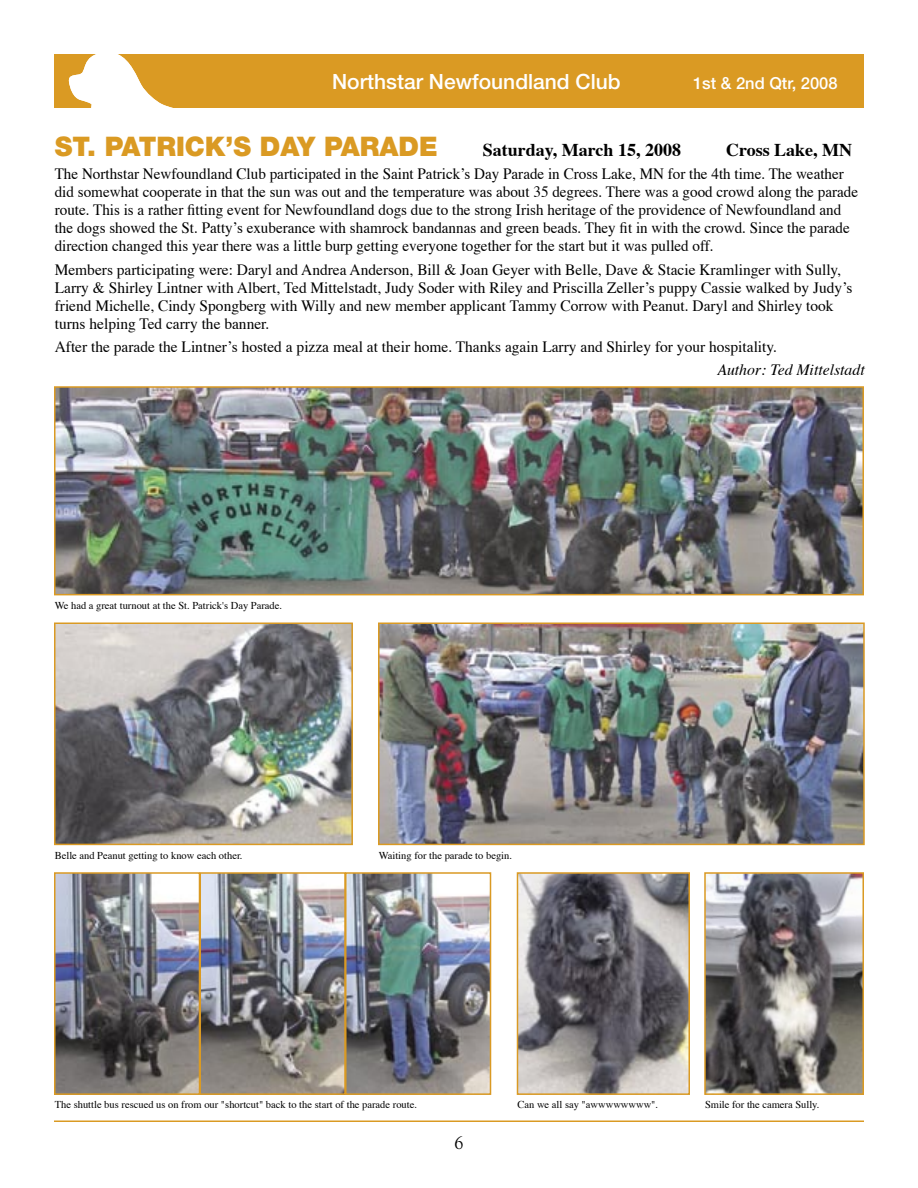
<style>
.page{position:relative;width:918px;height:1188px;background:#fff}
.page>*{position:absolute;margin:0;border:0;box-sizing:border-box;transform-origin:0 0}
.t1{font:900 27px "Helvetica Neue";color:#da9a23}
.t2{font:500 21px "Helvetica Neue";color:#fff}
.t3{font:700 18px "Times";color:#000}
.t4{font:18px "Goudy";color:#000}
.t5{font:500 16.5px "Helvetica Neue";color:#fff}
.t6{font:15.75px/18px "Times";color:#000;scale:.96 1}
.t7{font:15.75px/18px "Times";color:#000}
.t8{font:italic 15.75px "Times";color:#000}
.t9{font:10.5px "Times";color:#000}
</style>
<div class="page">
<hr style="left:54px;top:1120px;width:810px;height:2px;background:#da9a23">
<svg style="left:54px;top:54px;width:810px;height:54px;background:#dca133"></svg>
<img style="left:57px;top:389px;width:804px;height:203px">
<div style="left:54px;top:386px;width:810px;height:209px;border:2px solid #da9a23"></div>
<img style="left:57px;top:625px;width:293px;height:217px">
<div style="left:54px;top:622px;width:299px;height:223px;border:2px solid #da9a23"></div>
<img style="left:381px;top:625px;width:481px;height:217px">
<div style="left:378px;top:622px;width:487px;height:223px;border:2px solid #da9a23"></div>
<img style="left:57px;top:875px;width:431px;height:217px">
<div style="left:54px;top:872px;width:146px;height:223px;border:2px solid #da9a23"></div>
<div style="left:200px;top:872px;width:146px;height:223px;border:2px solid #da9a23"></div>
<img style="left:520px;top:875px;width:167px;height:217px">
<div style="left:517px;top:872px;width:173px;height:223px;border:2px solid #da9a23"></div>
<img style="left:707px;top:875px;width:154px;height:217px">
<div style="left:704px;top:872px;width:160px;height:223px;border:2px solid #da9a23"></div>
<div style="left:345px;top:872px;width:146px;height:223px;border:2px solid #da9a23"></div>
<h2 class="t2" style="left:332px;top:69px;width:290px">Northstar Newfoundland Club</h2>
<p class="t5" style="left:693px;top:73px;width:146px">1st &amp; 2nd Qtr, 2008</p>
<h1 class="t1" style="left:55px;top:130px;width:385px">ST. PATRICK’S DAY PARADE</h1>
<p class="t3" style="left:483px;top:138px;width:200px">Saturday, March 15, 2008</p>
<p class="t3" style="left:726px;top:138px;width:128px">Cross Lake, MN</p>
<p class="t6" style="left:55px;top:166px;width:838px">The Northstar Newfoundland Club participated in the Saint Patrickʼs Day Parade in Cross Lake, MN for the 4th time. The weather did somewhat cooperate in that the sun was out and the temperature was about 35 degrees. There was a good crowd along the parade route. This is a rather fitting event for Newfoundland dogs due to the strong Irish heritage of the providence of Newfoundland and the dogs showed the St. Pattyʼs exuberance with shamrock bandannas and green beads. They fit in with the crowd. Since the parade direction changed this year there was a little burp getting everyone together for the start but it was pulled off.</p>
<p class="t7" style="left:55px;top:261px;width:799px">Members participating were: Daryl and Andrea Anderson, Bill &amp; Joan Geyer with Belle, Dave &amp; Stacie Kramlinger with Sully, Larry &amp; Shirley Lintner with Albert, Ted Mittelstadt, Judy Soder with Riley and Priscilla Zellerʼs puppy Cassie walked by Judyʼs friend Michelle, Cindy Spongberg with Willy and new member applicant Tammy Corrow with Peanut. Daryl and Shirley took turns helping Ted carry the banner.</p>
<p class="t7" style="left:55px;top:339px;width:724px">After the parade the Lintnerʼs hosted a pizza meal at their home. Thanks again Larry and Shirley for your hospitality.</p>
<p class="t8" style="left:717px;top:360px;width:149px">Author: Ted Mittelstadt</p>
<p class="t9" style="left:55px;top:599px;width:229px">We had a great turnout at the St. Patrick's Day Parade.</p>
<p class="t9" style="left:55px;top:849px;width:189px">Belle and Peanut getting to know each other.</p>
<p class="t9" style="left:379px;top:849px;width:135px">Waiting for the parade to begin.</p>
<p class="t9" style="left:55px;top:1098px;width:364px">The shuttle bus rescued us on from our "shortcut" back to the start of the parade route.</p>
<p class="t9" style="left:518px;top:1098px;width:142px">Can we all say "awwwwwwww".</p>
<p class="t9" style="left:705px;top:1098px;width:116px">Smile for the camera Sully.</p>
<p class="t4" style="left:454px;top:1131px;width:10px">6</p>
</div>
